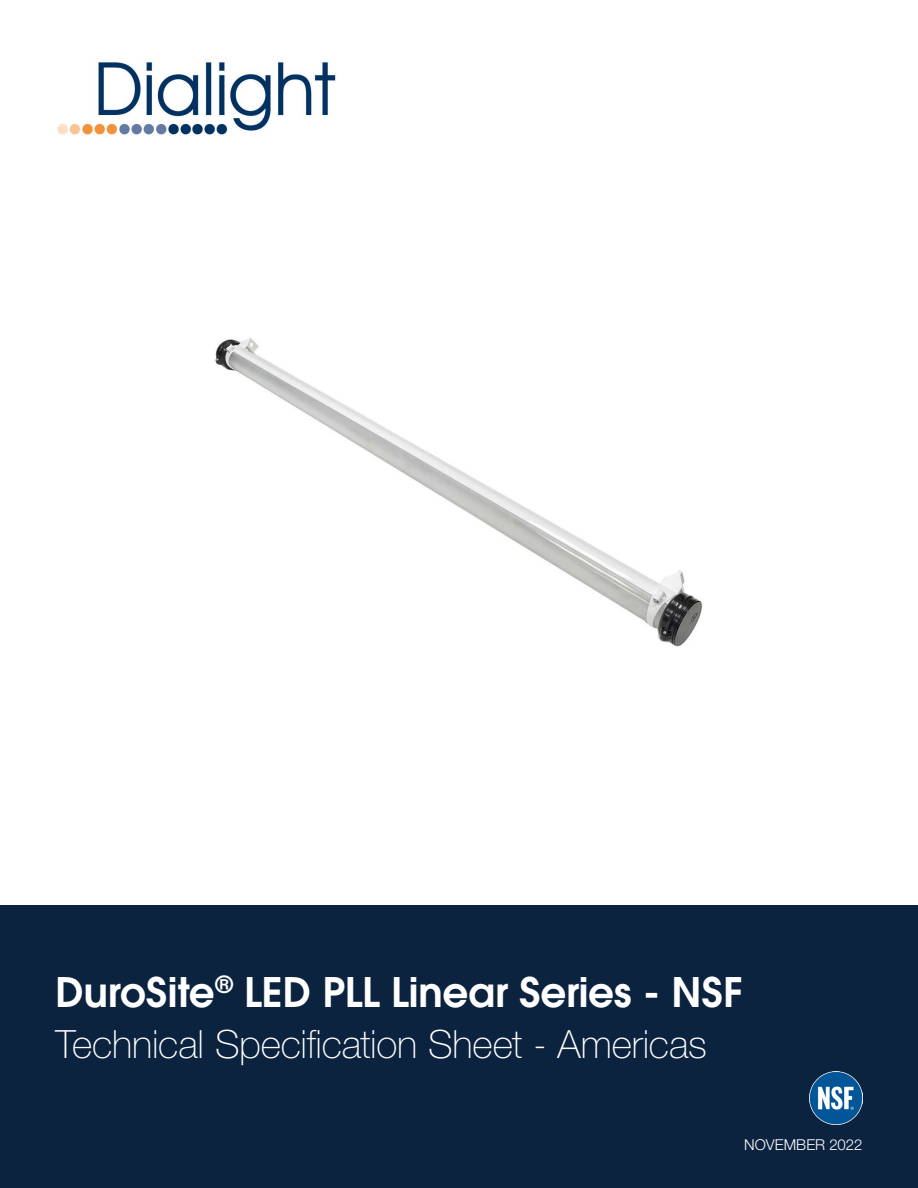
<style>
.page{position:relative;width:918px;height:1188px;background:#fff}
.page>*{position:absolute;margin:0;border:0;box-sizing:border-box;transform-origin:0 0}
.Cover_Title{font:600 40.5px "ITC Avant Garde Std";letter-spacing:-.005em;color:#fff}
.Cover_Subtitle{font:100 39px "Helvetica Neue LT Std";letter-spacing:-.005em;color:#fff}
.Cover_Subtitle-2{font:300 15px "Helvetica Neue LT Std";letter-spacing:-.005em;color:#fff}
</style>
<div class="page">
<img style="left:57px;top:60px;width:279px;height:76px">
<div style="left:0;top:905px;width:918px;height:283px;background:#0c2340"></div>
<img style="left:810px;top:1072px;width:52px;height:53px">
<img style="left:215px;top:337px;width:488px;height:310px">
<p class="Cover_Title" style="left:56px;top:965px;width:689px">DuroSite<sup>®</sup> LED PLL Linear Series - NSF</p>
<p class="Cover_Subtitle" style="left:56px;top:1022px;width:653px">Technical Specification Sheet - Americas</p>
<p class="Cover_Subtitle-2" style="left:744px;top:1136px;width:120px">NOVEMBER 2022</p>
</div>
